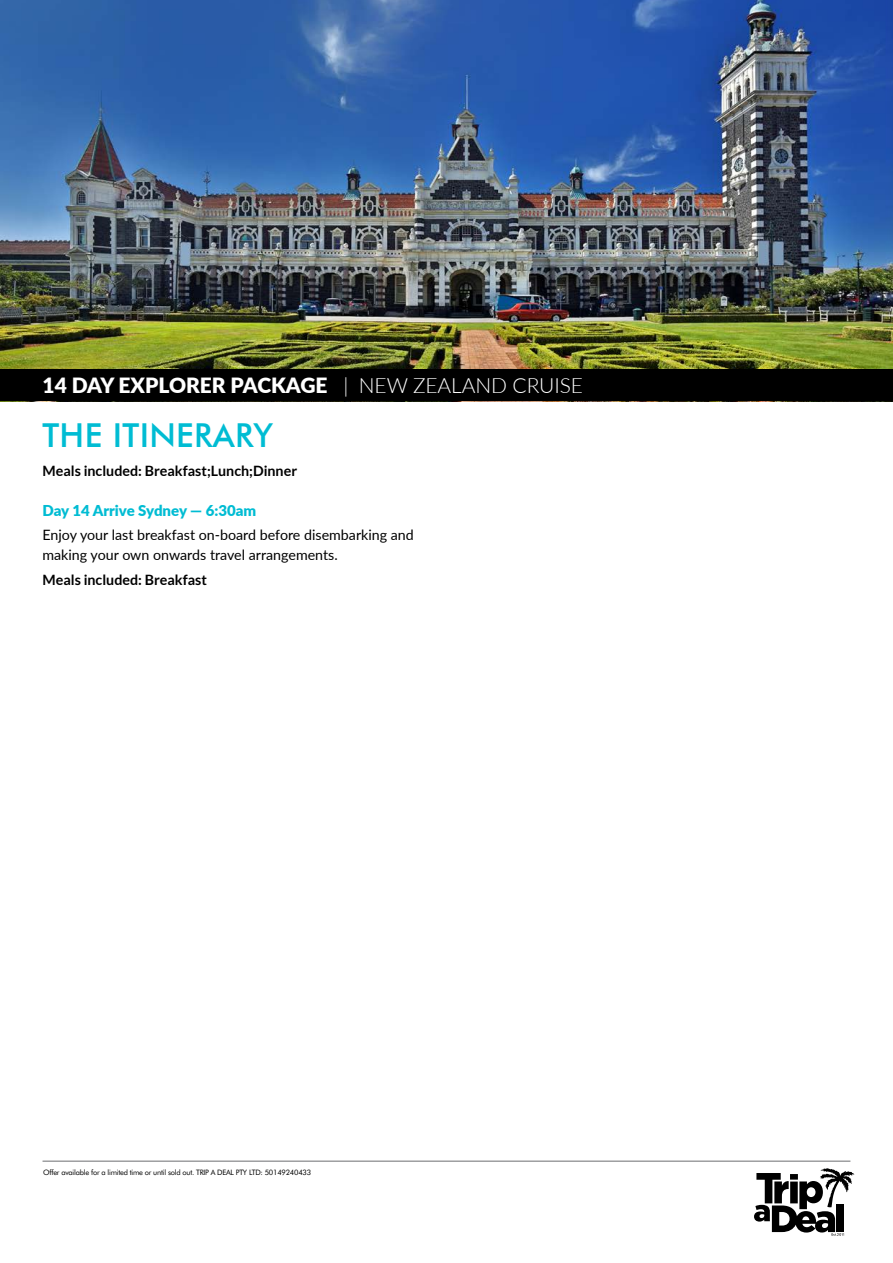
<style>
.page{position:relative;width:893px;height:1263px;background:#fff}
.page>*{position:absolute;margin:0;border:0;box-sizing:border-box;transform-origin:0 0}
.t1{font:500 33px "Futura BT";letter-spacing:.01em;color:#00bcd3}
.t2{font:900 21px "Lato";color:#fff}
.t3{font:900 15px "Lato";color:#00bcd3}
.t4{font:14.25px/19.5px "Lato";color:#000}
.t5{font:700 14.25px "Lato";color:#000}
.t6{font:7.5px "Futura BT";letter-spacing:-.03em;color:#000}
.s1{font-weight:300}
</style>
<div class="page">
<hr style="left:43px;top:1161px;width:807px;height:1px;background:#6d6e71">
<svg style="left:754px;top:1168px;width:100px;height:68px"></svg>
<img style="left:0;top:0;width:893px;height:369px">
<div style="left:0;top:369px;width:893px;height:32px;background:#000"></div>
<h2 class="t2" style="left:43px;top:370px;width:542px">14 DAY EXPLORER PACKAGE <span class="s1">| NEW ZEALAND CRUISE</span></h2>
<h1 class="t1" style="left:43px;top:416px;width:232px">THE ITINERARY</h1>
<p class="t5" style="left:43px;top:462px;width:256px">Meals included: Breakfast;Lunch;Dinner</p>
<p class="t3" style="left:43px;top:500px;width:215px">Day 14 Arrive Sydney — 6:30am</p>
<p class="t4" style="left:43px;top:525px;width:373px">Enjoy your last breakfast on-board before disembarking and making your own onwards travel arrangements.</p>
<p class="t5" style="left:43px;top:572px;width:166px">Meals included: Breakfast</p>
<p class="t6" style="left:43px;top:1168px;width:269px">Offer available for a limited time or until sold out. TRIP A DEAL PTY LTD: 50149240433</p>
</div>
